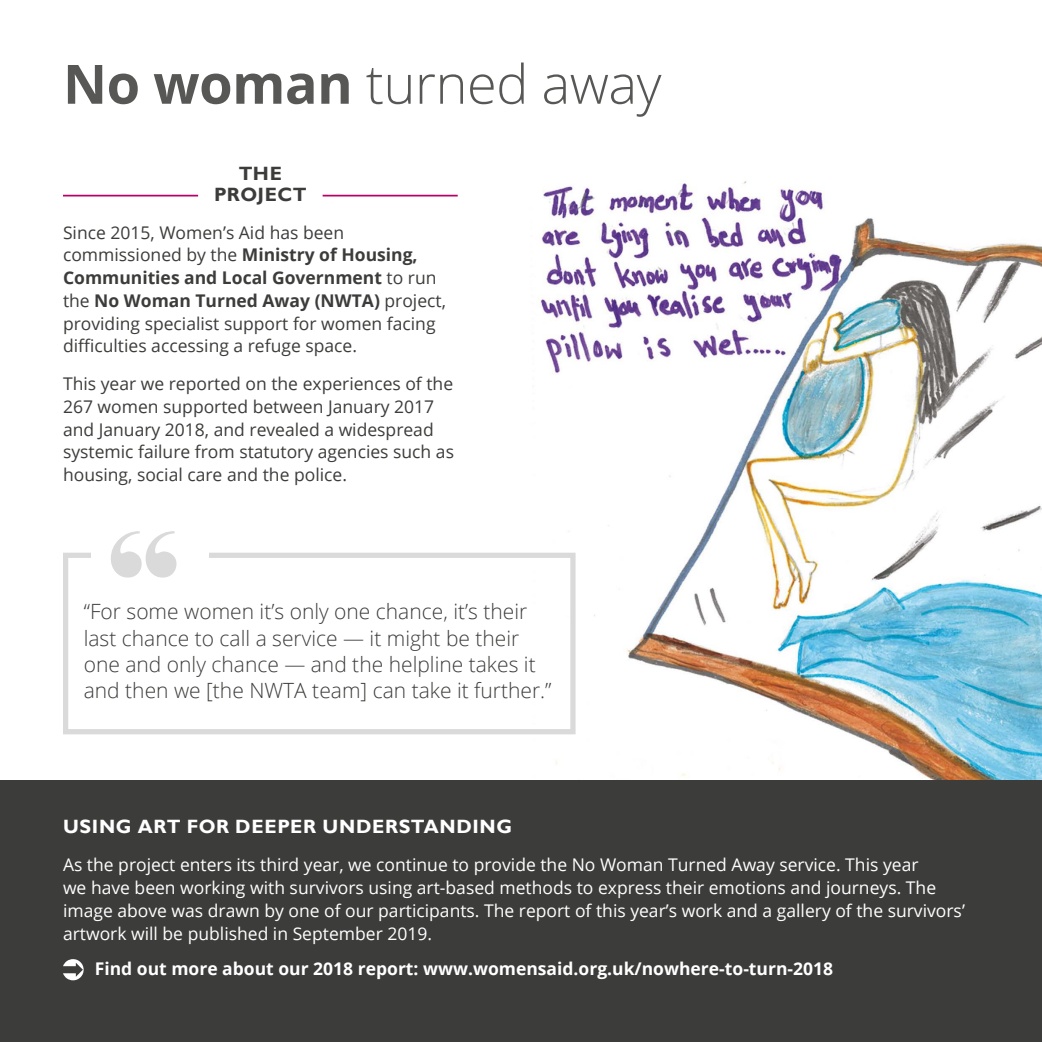
<style>
.page{position:relative;width:1042px;height:1042px;background:#fff}
.page>*{position:absolute;margin:0;border:0;box-sizing:border-box;transform-origin:0 0}
.t1{font:300 54.25px "Open Sans";letter-spacing:-.01em;color:#575756}
.t2{font:300 21px/26.2px "Open Sans";color:#3c3c3b}
.t3{font:700 19.25px "Gill Sans";letter-spacing:.03em;color:#fff}
.t4{font:700 19.25px/21px "Gill Sans";letter-spacing:.02em;color:#3c3c3b;text-align:center}
.t5{font:17.5px/22.8px "Open Sans";color:#3c3c3b}
.t6{font:17.5px/22.9px "Open Sans";color:#fff}
.t7{font:700 17.5px "Open Sans";color:#fff}
.s1{font-weight:700}
</style>
<div class="page">
<img style="left:530px;top:181px;width:512px;height:600px">
<div style="left:0;top:781px;width:1042px;height:261px;background:#3c3c3b"></div>
<div style="left:63px;top:553px;width:512px;height:181px;border:5px solid #dadada"></div>
<div style="left:91px;top:528px;width:117px;height:41px;background:#fff"></div>
<svg style="left:111px;top:531px;width:65px;height:46px"></svg>
<svg style="left:63px;top:959px;width:21px;height:21px"></svg>
<hr style="left:63px;top:195px;width:135px;height:1px;background:#b90066">
<hr style="left:323px;top:195px;width:135px;height:1px;background:#b90066">
<h1 class="t1" style="left:63px;top:47px;width:600px"><span class="s1">No woman</span> turned away</h1>
<p class="t4" style="left:214px;top:164px;width:94px">THE<br>PROJECT</p>
<p class="t5" style="left:63px;top:220px;width:384px">Since 2015, Women’s Aid has been commissioned by the <span class="s1">Ministry of Housing, Communities and Local Government</span> to run the <span class="s1">No Woman Turned Away (NWTA)</span> project, providing specialist support for women facing difficulties accessing a refuge space.</p>
<p class="t5" style="left:63px;top:372px;width:392px">This year we reported on the experiences of the 267 women supported between January 2017 and January 2018, and revealed a widespread systemic failure from statutory agencies such as housing, social care and the police.</p>
<p class="t2" style="left:84px;top:598px;width:469px">“For some women it’s only one chance, it’s their last chance to call a service — it might be their one and only chance — and the helpline takes it and then we [the NWTA team] can take it further.”</p>
<p class="t3" style="left:63px;top:815px;width:450px">USING ART FOR DEEPER UNDERSTANDING</p>
<p class="t6" style="left:63px;top:853px;width:903px">As the project enters its third year, we continue to provide the No Woman Turned Away service. This year<br>we have been working with survivors using art-based methods to express their emotions and journeys. The image above was drawn by one of our participants. The report of this year’s work and a gallery of the survivors’ artwork will be published in September 2019.</p>
<p class="t7" style="left:95px;top:957px;width:740px">Find out more about our 2018 report: www.womensaid.org.uk/nowhere-to-turn-2018</p>
</div>
